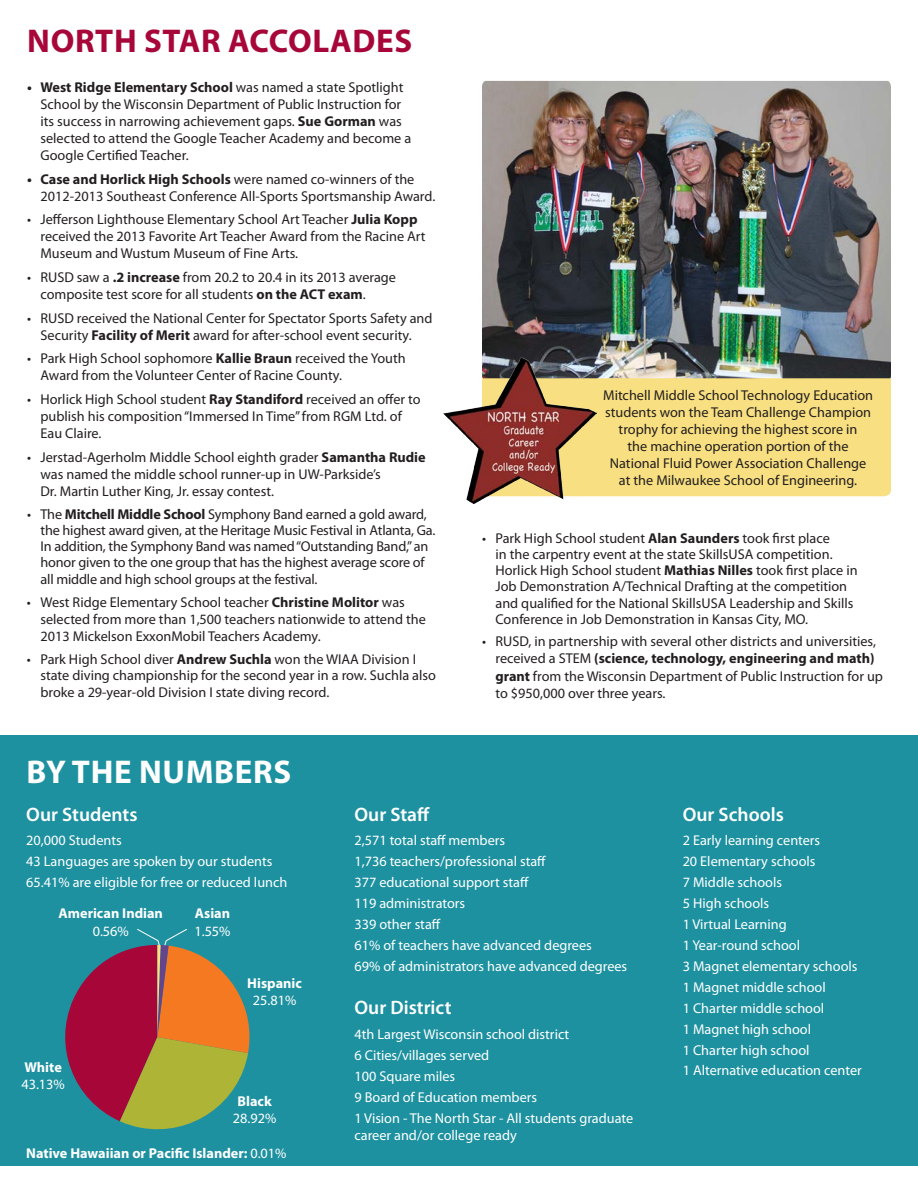
<style>
.page{position:relative;width:918px;height:1188px;background:#fff}
.page>*{position:absolute;margin:0;border:0;box-sizing:border-box;transform-origin:0 0}
.t1{font:700 33px "Myriad Pro";letter-spacing:.02em;color:#a70639}
.t2{font:700 33px "Myriad Pro";letter-spacing:.02em;color:#fff}
.t3{font:600 19.5px "Myriad Pro";color:#fff}
.t4{font:14.25px/17.1px "Myriad Pro";color:#231f20}
.t5{font:14.25px/17.7px "Myriad Pro";color:#fff}
.t6{font:700 14.25px "Myriad Pro";color:#fff}
.s1{font-weight:700}
.s2{font-weight:400}
</style>
<div class="page">
<img style="left:482px;top:81px;width:409px;height:297px">
<div style="left:0;top:735px;width:918px;height:431px;background:#1e91a0"></div>
<div style="left:597px;top:378px;width:294px;height:118px;background:#f8df81"></div>
<img style="left:443px;top:358px;width:154px;height:146px">
<svg style="left:65px;top:929px;width:185px;height:201px"></svg>
<p class="t1" style="left:27px;top:19px;width:387px">NORTH STAR ACCOLADES</p>
<p class="t4" style="left:40px;top:78px;width:372px;text-indent:-13px"><span class="s1">• West Ridge Elementary School</span> was named a state Spotlight School by the Wisconsin Department of Public Instruction for its success in narrowing achievement gaps. <span class="s1">Sue Gorman</span> was selected to attend the Google Teacher Academy and become a Google Certified Teacher.</p>
<p class="t4" style="left:40px;top:170px;width:396px;text-indent:-13px"><span class="s1">• Case and Horlick High Schools</span> were named co-winners of the<br>2012-2013 Southeast Conference All-Sports Sportsmanship Award.</p>
<p class="t4" style="left:40px;top:211px;width:387px;text-indent:-13px">• Jefferson Lighthouse Elementary School Art Teacher <span class="s1">Julia Kopp </span>received the 2013 Favorite Art Teacher Award from the Racine Art<br>Museum and Wustum Museum of Fine Arts.</p>
<p class="t4" style="left:40px;top:268px;width:357px;text-indent:-13px">• RUSD saw a <span class="s1">.2 increase</span> from 20.2 to 20.4 in its 2013 average composite test score for all students <span class="s1">on the ACT exam</span>.</p>
<p class="t4" style="left:27px;top:309px;width:407px;text-align:center">• RUSD received the National Center for Spectator Sports Safety and<br>Security <span class="s1">Facility of Merit</span> award for after-school event security.</p>
<p class="t4" style="left:40px;top:350px;width:367px;text-indent:-13px">• Park High School sophomore <span class="s1">Kallie Braun</span> received the Youth<br>Award from the Volunteer Center of Racine County.</p>
<p class="t4" style="left:40px;top:391px;width:382px;text-indent:-13px">• Horlick High School student <span class="s1">Ray Standiford</span> received an offer to publish his composition “Immersed In Time” from RGM Ltd. of<br>Eau Claire.</p>
<p class="t4" style="left:40px;top:448px;width:387px;text-indent:-13px">• Jerstad-Agerholm Middle School eighth grader <span class="s1">Samantha Rudie </span>was named the middle school runner-up in UW-Parkside’s<br>Dr. Martin Luther King, Jr. essay contest.</p>
<p class="t4" style="left:40px;top:506px;width:397px;line-height:16.2px;text-indent:-13px">• The <span class="s1">Mitchell Middle School</span> Symphony Band earned a gold award, the highest award given, at the Heritage Music Festival in Atlanta, Ga.<br>In addition, the Symphony Band was named “Outstanding Band,” an honor given to the one group that has the highest average score of all middle and high school groups at the festival.</p>
<p class="t4" style="left:40px;top:594px;width:387px;text-indent:-13px">• West Ridge Elementary School teacher <span class="s1">Christine Molitor</span> was selected from more than 1,500 teachers nationwide to attend the<br>2013 Mickelson ExxonMobil Teachers Academy.</p>
<p class="t4" style="left:40px;top:651px;width:397px;line-height:16.6px;text-indent:-13px">• Park High School diver <span class="s1">Andrew Suchla</span> won the WIAA Division I state diving championship for the second year in a row. Suchla also broke a 29-year-old Division I state diving record.</p>
<p class="t2" style="left:27px;top:751px;width:266px">BY THE NUMBERS</p>
<p class="t4" style="left:603px;top:386px;width:272px;text-align:center">Mitchell Middle School Technology Education students won the Team Challenge Champion trophy for achieving the highest score in<br>the machine operation portion of the National Fluid Power Association Challenge at the Milwaukee School of Engineering.</p>
<p class="t4" style="left:495px;top:530px;width:364px;line-height:16.2px;text-indent:-13px">• Park High School student <span class="s1">Alan Saunders</span> took first place<br>in the carpentry event at the state SkillsUSA competition.<br>Horlick High School student <span class="s1">Mathias Nilles</span> took first place in Job Demonstration A/Technical Drafting at the competition and qualified for the National SkillsUSA Leadership and Skills Conference in Job Demonstration in Kansas City, MO.</p>
<p class="t4" style="left:495px;top:633px;width:389px;text-indent:-13px">• RUSD, in partnership with several other districts and universities, received a STEM <span class="s1">(science, technology, engineering and math) grant</span> from the Wisconsin Department of Public Instruction for up to $950,000 over three years.</p>
<p class="t3" style="left:26px;top:802px;width:113px">Our Students</p>
<p class="t5" style="left:26px;top:831px;width:97px">20,000 Students</p>
<p class="t5" style="left:26px;top:852px;width:248px">43 Languages are spoken by our students</p>
<p class="t5" style="left:26px;top:873px;width:263px">65.41% are eligible for free or reduced lunch</p>
<p class="t6" style="left:59px;top:904px;width:106px">American Indian</p>
<p class="t5" style="left:93px;top:922px;width:38px">0.56%</p>
<p class="t6" style="left:24px;top:1058px;width:39px">White</p>
<p class="t5" style="left:21px;top:1075px;width:45px">43.13%</p>
<p class="t6" style="left:195px;top:904px;width:37px">Asian</p>
<p class="t5" style="left:194px;top:922px;width:38px">1.55%</p>
<p class="t6" style="left:247px;top:974px;width:56px">Hispanic</p>
<p class="t5" style="left:253px;top:991px;width:45px">25.81%</p>
<p class="t6" style="left:238px;top:1092px;width:36px">Black</p>
<p class="t5" style="left:233px;top:1109px;width:45px">28.92%</p>
<p class="t6" style="left:26px;top:1144px;width:262px">Native Hawaiian or Pacific Islander: <span class="s2">0.01%</span></p>
<p class="t3" style="left:354px;top:802px;width:77px">Our Staff</p>
<p class="t5" style="left:354px;top:831px;width:152px">2,571 total staff members</p>
<p class="t5" style="left:354px;top:852px;width:193px">1,736 teachers/professional staff</p>
<p class="t5" style="left:354px;top:873px;width:176px">377 educational support staff</p>
<p class="t5" style="left:354px;top:894px;width:112px">119 administrators</p>
<p class="t5" style="left:354px;top:915px;width:88px">339 other staff</p>
<p class="t5" style="left:354px;top:936px;width:239px">61% of teachers have advanced degrees</p>
<p class="t5" style="left:354px;top:957px;width:274px">69% of administrators have advanced degrees</p>
<p class="t3" style="left:354px;top:996px;width:99px">Our District</p>
<p class="t5" style="left:354px;top:1025px;width:216px">4th Largest Wisconsin school district</p>
<p class="t5" style="left:354px;top:1046px;width:136px">6 Cities/villages served</p>
<p class="t5" style="left:354px;top:1067px;width:102px">100 Square miles</p>
<p class="t5" style="left:354px;top:1088px;width:184px">9 Board of Education members</p>
<p class="t5" style="left:354px;top:1109px;width:280px">1 Vision - The North Star - All students graduate career and/or college ready</p>
<p class="t3" style="left:683px;top:802px;width:103px">Our Schools</p>
<p class="t5" style="left:683px;top:831px;width:139px">2 Early learning centers</p>
<p class="t5" style="left:683px;top:852px;width:134px">20 Elementary schools</p>
<p class="t5" style="left:683px;top:873px;width:101px">7 Middle schools</p>
<p class="t5" style="left:683px;top:894px;width:88px">5 High schools</p>
<p class="t5" style="left:683px;top:915px;width:106px">1 Virtual Learning</p>
<p class="t5" style="left:683px;top:936px;width:119px">1 Year-round school</p>
<p class="t5" style="left:683px;top:957px;width:176px">3 Magnet elementary schools</p>
<p class="t5" style="left:683px;top:978px;width:145px">1 Magnet middle school</p>
<p class="t5" style="left:683px;top:999px;width:143px">1 Charter middle school</p>
<p class="t5" style="left:683px;top:1020px;width:130px">1 Magnet high school</p>
<p class="t5" style="left:683px;top:1041px;width:128px">1 Charter high school</p>
<p class="t5" style="left:683px;top:1062px;width:181px">1 Alternative education center</p>
</div>
